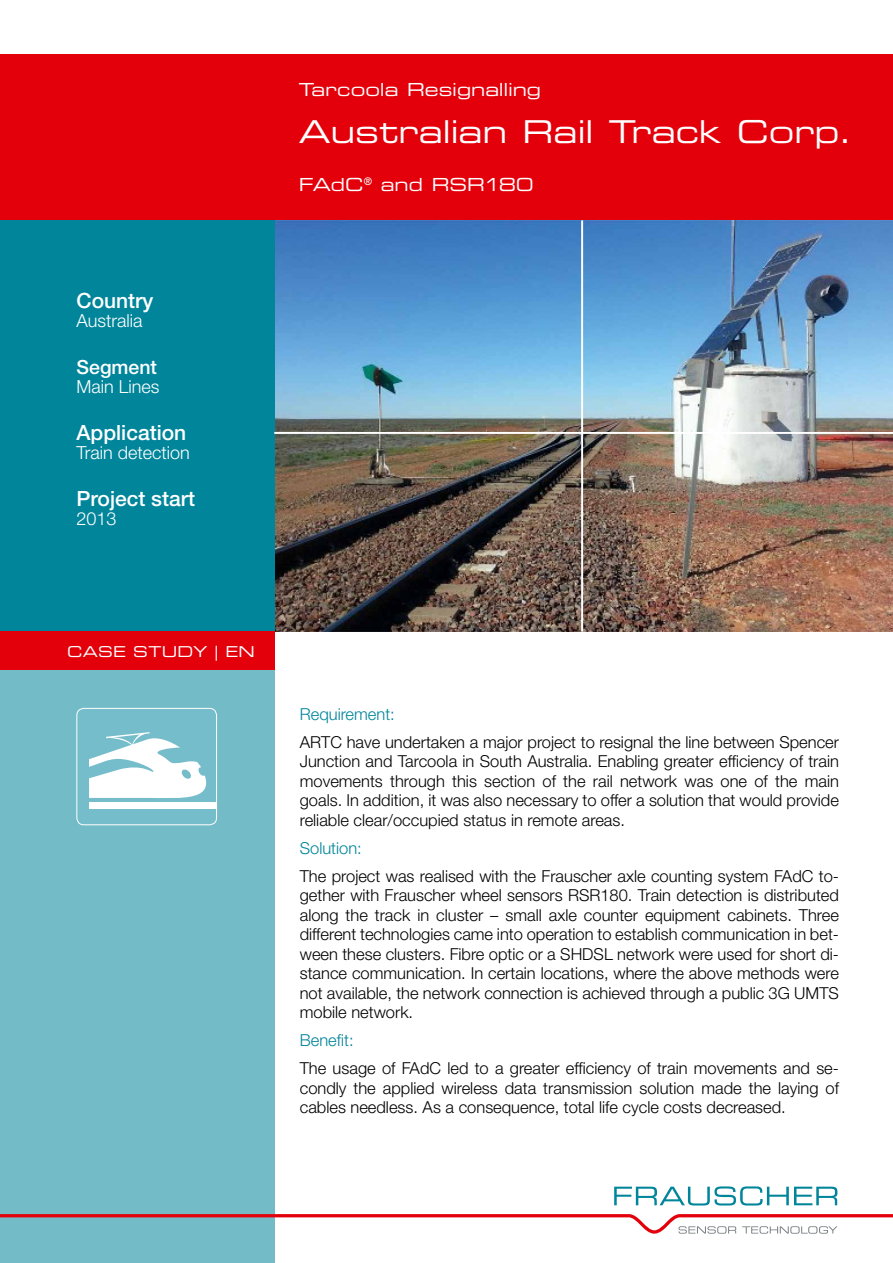
<style>
.page{position:relative;width:893px;height:1263px;background:#fff}
.page>*{position:absolute;margin:0;border:0;box-sizing:border-box;transform-origin:0 0}
.t1{font:31.5px "Eurostile LT Std Ex 2";letter-spacing:-.005em;color:#fff}
.t2{font:500 21px "Helvetica Neue LT Std";color:#fff}
.t3{font:500 19.5px "Helvetica Neue LT Std";color:#fff}
.t4{font:300 18px "Helvetica Neue LT Std";color:#fff}
.t5{font:18px "Eurostile LT Std Ex 2";letter-spacing:-.005em;color:#fff}
.t6{font:300 16.5px/19.5px "Helvetica Neue LT Std";color:#000;text-align:justify}
.t7{font:300 16.5px "Helvetica Neue LT Std";color:#00859a}
.t8{font:15px "Eurostile LT Std Ex 2";letter-spacing:.015em;color:#fff}
</style>
<div class="page">
<div style="left:0;top:670px;width:274px;height:593px;background:#73bcc7"></div>
<div style="left:0;top:54px;width:893px;height:166px;background:#e3000b"></div>
<img style="left:274px;top:220px;width:619px;height:411px">
<div style="left:0;top:220px;width:274px;height:411px;background:#00859a"></div>
<div style="left:0;top:631px;width:274px;height:39px;background:#e3000b"></div>
<hr style="left:274px;top:432px;width:619px;height:2px;background:#fff">
<hr style="left:581px;top:220px;width:2px;height:411px;background:#fff">
<div style="left:77px;top:708px;width:140px;height:117px;background:#76bdcb;border-radius:7px"></div>
<div style="left:77px;top:708px;width:140px;height:117px;border:1px solid #fff;border-radius:7px"></div>
<div style="left:89px;top:802px;width:128px;height:6px;background:#fff"></div>
<svg style="left:89px;top:732px;width:128px;height:70px"></svg>
<svg style="left:0;top:1214px;width:893px;height:19px"></svg>
<svg style="left:614px;top:1186px;width:223px;height:19px"></svg>
<p class="t2" style="left:77px;top:288px;width:79px">Country</p>
<p class="t4" style="left:77px;top:310px;width:68px">Australia</p>
<p class="t3" style="left:77px;top:355px;width:82px">Segment</p>
<p class="t4" style="left:77px;top:376px;width:84px">Main Lines</p>
<p class="t2" style="left:77px;top:420px;width:111px">Application</p>
<p class="t4" style="left:77px;top:442px;width:115px">Train detection</p>
<p class="t2" style="left:77px;top:486px;width:120px">Project start</p>
<p class="t4" style="left:77px;top:508px;width:42px">2013</p>
<p class="t5" style="left:299px;top:77px;width:244px">Tarcoola Resignalling</p>
<h1 class="t1" style="left:299px;top:110px;width:556px">Australian Rail Track Corp.</h1>
<p class="t5" style="left:299px;top:172px;width:236px">FAdC<sup>®</sup> and RSR180</p>
<p class="t8" style="left:67px;top:641px;width:189px">CASE STUDY | EN</p>
<p class="t7" style="left:300px;top:704px;width:97px">Requirement:</p>
<p class="t6" style="left:300px;top:732px;width:541px">ARTC have undertaken a major project to resignal the line between Spencer Junction and Tarcoola in South Australia. Enabling greater efficiency of train movements through this section of the rail network was one of the main goals. In addition, it was also necessary to offer a solution that would provide reliable clear/occupied status in remote areas.</p>
<p class="t7" style="left:300px;top:838px;width:64px">Solution:</p>
<p class="t6" style="left:300px;top:866px;width:541px">The project was realised with the Frauscher axle counting system FAdC to&shy;gether with Frauscher wheel sensors RSR180. Train detection is distributed along the track in cluster – small axle counter equipment cabinets. Three different technologies came into operation to establish communication in bet&shy;ween these clusters. Fibre optic or a SHDSL network were used for short di&shy;stance communication. In certain locations, where the above methods were not available, the network connection is achieved through a public 3G UMTS mobile network.</p>
<p class="t7" style="left:300px;top:1030px;width:55px">Benefit:</p>
<p class="t6" style="left:300px;top:1058px;width:541px">The usage of FAdC led to a greater efficiency of train movements and se&shy;condly the applied wireless data transmission solution made the laying of cables needless. As a consequence, total life cycle costs decreased.</p>
</div>
